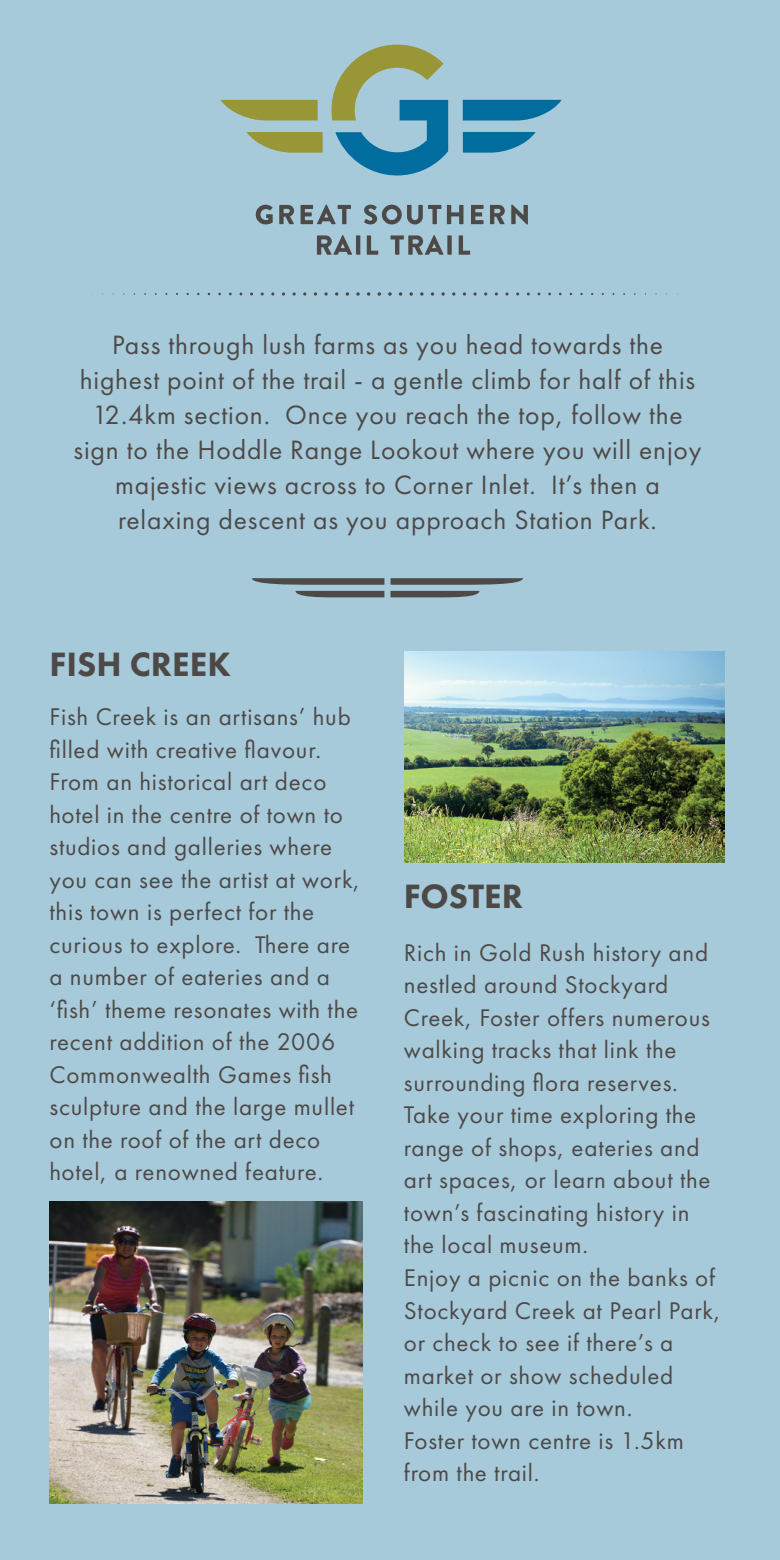
<style>
.page{position:relative;width:780px;height:1560px;background:#fff}
.page>*{position:absolute;margin:0;border:0;box-sizing:border-box;transform-origin:0 0}
.t1{font:800 35px "Futura PT";color:#4d4946}
.t2{font:27.5px/35px "Futura PT";letter-spacing:.03em;color:#4d4946;text-align:center}
.t3{font:25px/32.5px "Futura PT";letter-spacing:.03em;color:#4d4946}
</style>
<div class="page">
<div style="left:0;top:0;width:780px;height:1559px;background:#a7cadb"></div>
<svg style="left:256px;top:205px;width:17px;height:19px"></svg>
<svg style="left:279px;top:205px;width:15px;height:19px"></svg>
<svg style="left:300px;top:205px;width:51px;height:19px"></svg>
<svg style="left:364px;top:205px;width:77px;height:19px"></svg>
<svg style="left:447px;top:205px;width:16px;height:19px"></svg>
<svg style="left:471px;top:205px;width:12px;height:19px"></svg>
<svg style="left:490px;top:205px;width:14px;height:19px"></svg>
<svg style="left:511px;top:205px;width:17px;height:19px"></svg>
<svg style="left:317px;top:235px;width:35px;height:20px"></svg>
<hr style="left:356px;top:235px;width:4px;height:20px;background:#4d4946">
<svg style="left:367px;top:235px;width:11px;height:20px"></svg>
<svg style="left:390px;top:235px;width:53px;height:20px"></svg>
<svg style="left:447px;top:235px;width:4px;height:20px"></svg>
<svg style="left:458px;top:235px;width:12px;height:20px"></svg>
<svg style="left:463px;top:132px;width:72px;height:21px"></svg>
<svg style="left:462px;top:100px;width:99px;height:20px"></svg>
<svg style="left:246px;top:132px;width:76px;height:21px"></svg>
<svg style="left:220px;top:100px;width:97px;height:20px"></svg>
<svg style="left:331px;top:45px;width:117px;height:130px"></svg>
<svg style="left:390px;top:578px;width:133px;height:7px"></svg>
<svg style="left:390px;top:591px;width:89px;height:6px"></svg>
<svg style="left:252px;top:578px;width:132px;height:7px"></svg>
<svg style="left:295px;top:591px;width:89px;height:6px"></svg>
<svg style="left:345px;top:292px;width:4px;height:4px"></svg>
<svg style="left:367px;top:292px;width:3px;height:4px"></svg>
<svg style="left:377px;top:292px;width:4px;height:4px"></svg>
<svg style="left:388px;top:292px;width:3px;height:4px"></svg>
<svg style="left:399px;top:292px;width:3px;height:4px"></svg>
<svg style="left:409px;top:292px;width:4px;height:4px"></svg>
<svg style="left:420px;top:292px;width:3px;height:4px"></svg>
<img style="left:405px;top:651px;width:319px;height:211px">
<img style="left:49px;top:1201px;width:313px;height:302px">
<p class="t2" style="left:73px;top:327px;width:629px">Pass through lush farms as you head towards the highest point of the trail - a gentle climb for half of this 12.4km section. Once you reach the top, follow the sign to the Hoddle Range Lookout where you will enjoy majestic views across to Corner Inlet. It’s then a relaxing descent as you approach Station Park.</p>
<h1 class="t1" style="left:49px;top:642px;width:183px">FISH CREEK</h1>
<p class="t3" style="left:49px;top:700px;width:312px">Fish Creek is an artisans’ hub filled with creative flavour.<br>From an historical art deco hotel in the centre of town to studios and galleries where you can see the artist at work, this town is perfect for the curious to explore. There are a number of eateries and a ‘fish’ theme resonates with the recent addition of the 2006<br>Commonwealth Games fish sculpture and the large mullet on the roof of the art deco hotel, a renowned feature.</p>
<h1 class="t1" style="left:403px;top:874px;width:121px">FOSTER</h1>
<p class="t3" style="left:404px;top:936px;width:318px">Rich in Gold Rush history and nestled around Stockyard<br>Creek, Foster offers numerous walking tracks that link the surrounding flora reserves.<br>Take your time exploring the range of shops, eateries and art spaces, or learn about the town’s fascinating history in the local museum.<br>Enjoy a picnic on the banks of<br>Stockyard Creek at Pearl Park, or check to see if there’s a market or show scheduled while you are in town.<br>Foster town centre is 1.5km from the trail.</p>
</div>
